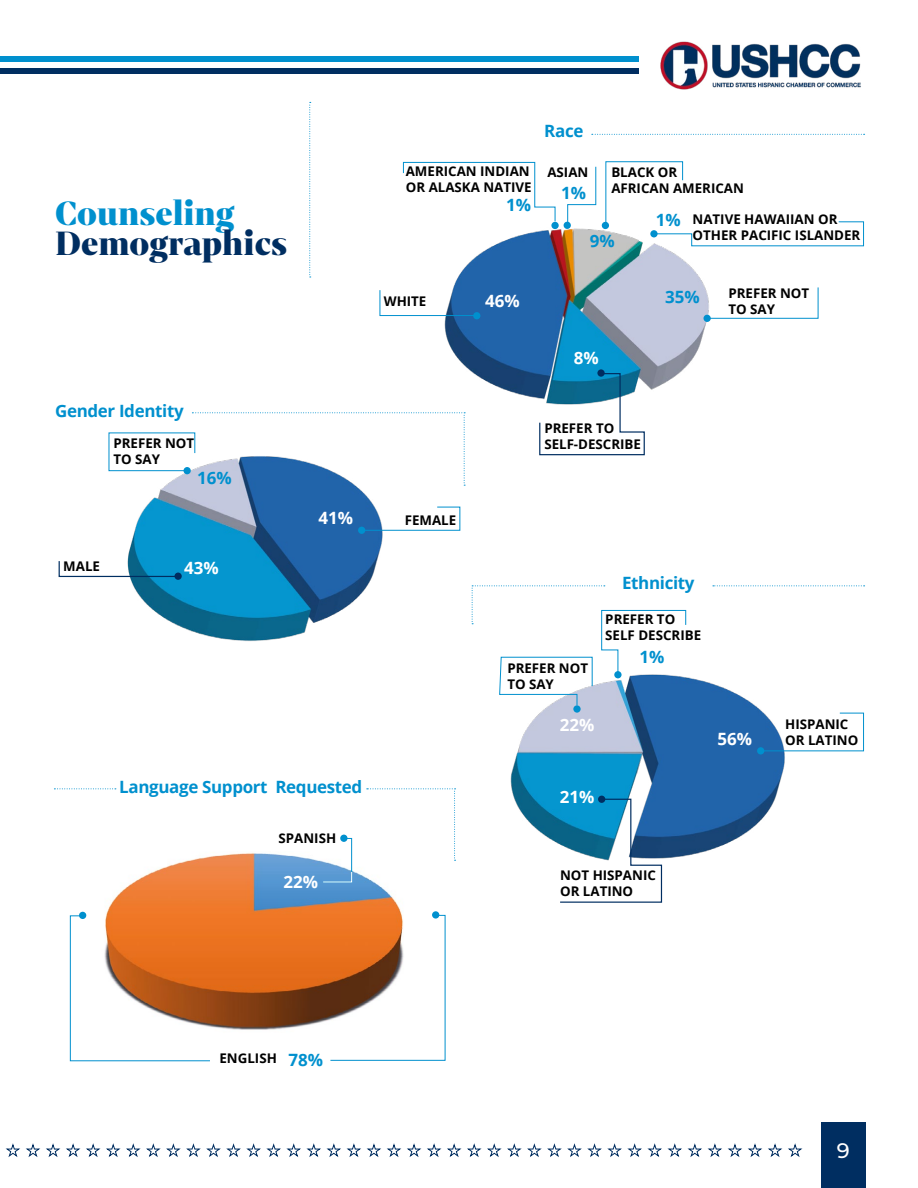
<style>
.page{position:relative;width:918px;height:1188px;background:#fff}
.page>*{position:absolute;margin:0;border:0;box-sizing:border-box;transform-origin:0 0}
.t1{font:900 36px "Mixta Didone Alt";color:#002e61}
.t2{font:900 36px "Mixta Didone Alt";color:#0090ce}
.t3{font:500 21px "Montserrat Alternates";color:#fff}
.t4{font:700 16.95px "Open Sans";letter-spacing:-.02em;color:#0090ce}
.t5{font:700 16.95px "Open Sans";color:#fff}
.t6{font:700 13.35px/16px "Open Sans";color:#000}
.s1{font-size:16.95px;color:#0090ce}
</style>
<div class="page">
<div style="left:821px;top:1123px;width:45px;height:65px;background:#002e61"></div>
<svg style="left:7px;top:1144px;width:12px;height:12px"></svg>
<svg style="left:27px;top:1144px;width:12px;height:12px"></svg>
<svg style="left:47px;top:1144px;width:12px;height:12px"></svg>
<svg style="left:67px;top:1144px;width:13px;height:12px"></svg>
<svg style="left:87px;top:1144px;width:13px;height:12px"></svg>
<svg style="left:107px;top:1144px;width:13px;height:12px"></svg>
<svg style="left:127px;top:1144px;width:13px;height:12px"></svg>
<svg style="left:147px;top:1144px;width:13px;height:12px"></svg>
<svg style="left:167px;top:1144px;width:13px;height:12px"></svg>
<svg style="left:187px;top:1144px;width:13px;height:12px"></svg>
<svg style="left:207px;top:1144px;width:13px;height:12px"></svg>
<svg style="left:227px;top:1144px;width:13px;height:12px"></svg>
<svg style="left:247px;top:1144px;width:13px;height:12px"></svg>
<svg style="left:267px;top:1144px;width:13px;height:12px"></svg>
<svg style="left:287px;top:1144px;width:13px;height:12px"></svg>
<svg style="left:307px;top:1144px;width:13px;height:12px"></svg>
<svg style="left:327px;top:1144px;width:13px;height:12px"></svg>
<svg style="left:347px;top:1144px;width:13px;height:12px"></svg>
<svg style="left:368px;top:1144px;width:12px;height:12px"></svg>
<svg style="left:388px;top:1144px;width:12px;height:12px"></svg>
<svg style="left:408px;top:1144px;width:12px;height:12px"></svg>
<svg style="left:428px;top:1144px;width:13px;height:12px"></svg>
<svg style="left:448px;top:1144px;width:13px;height:12px"></svg>
<svg style="left:468px;top:1144px;width:13px;height:12px"></svg>
<svg style="left:488px;top:1144px;width:13px;height:12px"></svg>
<svg style="left:508px;top:1144px;width:13px;height:12px"></svg>
<svg style="left:528px;top:1144px;width:13px;height:12px"></svg>
<svg style="left:548px;top:1144px;width:13px;height:12px"></svg>
<svg style="left:568px;top:1144px;width:13px;height:12px"></svg>
<svg style="left:588px;top:1144px;width:13px;height:12px"></svg>
<svg style="left:608px;top:1144px;width:13px;height:12px"></svg>
<svg style="left:628px;top:1144px;width:13px;height:12px"></svg>
<svg style="left:648px;top:1144px;width:13px;height:12px"></svg>
<svg style="left:668px;top:1144px;width:13px;height:12px"></svg>
<svg style="left:688px;top:1144px;width:13px;height:12px"></svg>
<svg style="left:708px;top:1144px;width:13px;height:12px"></svg>
<svg style="left:729px;top:1144px;width:12px;height:12px"></svg>
<svg style="left:749px;top:1144px;width:12px;height:12px"></svg>
<svg style="left:769px;top:1144px;width:12px;height:12px"></svg>
<svg style="left:789px;top:1144px;width:13px;height:12px"></svg>
<div style="left:0;top:56px;width:639px;height:6px;background:#0090ce"></div>
<div style="left:0;top:68px;width:639px;height:5px;background:#002e61"></div>
<img style="left:660px;top:41px;width:201px;height:49px">
<img style="left:432px;top:222px;width:279px;height:177px">
<svg style="left:703px;top:314px;width:8px;height:8px"></svg>
<svg style="left:706px;top:287px;width:113px;height:32px"></svg>
<div style="left:601px;top:222px;width:8px;height:7px;background:#0090ce;border-radius:3px"></div>
<svg style="left:605px;top:161px;width:259px;height:86px"></svg>
<div style="left:650px;top:230px;width:8px;height:7px;background:#0090ce;border-radius:50%"></div>
<svg style="left:567px;top:166px;width:30px;height:60px"></svg>
<div style="left:563px;top:221px;width:8px;height:8px;background:#0090ce;border-radius:3px"></div>
<div style="left:551px;top:222px;width:8px;height:7px;background:#0090ce;border-radius:3px"></div>
<svg style="left:403px;top:162px;width:153px;height:60px"></svg>
<svg style="left:379px;top:289px;width:101px;height:27px"></svg>
<div style="left:473px;top:312px;width:7px;height:7px;background:#0090ce;border-radius:50%"></div>
<svg style="left:539px;top:372px;width:106px;height:84px"></svg>
<div style="left:597px;top:369px;width:8px;height:8px;background:#002e61;border-radius:50%"></div>
<img style="left:127px;top:486px;width:256px;height:155px">
<svg style="left:174px;top:573px;width:8px;height:7px"></svg>
<svg style="left:58px;top:560px;width:122px;height:18px"></svg>
<svg style="left:361px;top:506px;width:100px;height:25px"></svg>
<div style="left:358px;top:527px;width:7px;height:7px;background:#0090ce;border-radius:50%"></div>
<img style="left:79px;top:853px;width:355px;height:177px">
<div style="left:340px;top:835px;width:8px;height:7px;background:#0090ce;border-radius:50%"></div>
<svg style="left:69px;top:915px;width:142px;height:147px"></svg>
<svg style="left:330px;top:914px;width:116px;height:147px"></svg>
<div style="left:432px;top:911px;width:7px;height:8px;background:#0090ce;border-radius:50%"></div>
<div style="left:79px;top:912px;width:7px;height:7px;background:#0090ce;border-radius:50%"></div>
<svg style="left:322px;top:838px;width:31px;height:45px"></svg>
<img style="left:510px;top:677px;width:275px;height:182px">
<div style="left:598px;top:796px;width:7px;height:7px;background:#002e61;border-radius:50%"></div>
<svg style="left:760px;top:712px;width:104px;height:40px"></svg>
<div style="left:757px;top:747px;width:7px;height:8px;background:#0090ce;border-radius:50%"></div>
<div style="left:573px;top:705px;width:8px;height:8px;background:#0090ce;border-radius:50%"></div>
<svg style="left:559px;top:798px;width:104px;height:105px"></svg>
<svg style="left:592px;top:134px;width:273px;height:1px"></svg>
<svg style="left:108px;top:412px;width:357px;height:74px"></svg>
<svg style="left:713px;top:585px;width:152px;height:1px"></svg>
<svg style="left:472px;top:585px;width:215px;height:121px"></svg>
<svg style="left:367px;top:788px;width:89px;height:73px"></svg>
<svg style="left:54px;top:788px;width:62px;height:1px"></svg>
<svg style="left:309px;top:102px;width:2px;height:176px"></svg>
<h1 class="t2" style="left:55px;top:192px;width:181px">Counseling</h1>
<h1 class="t1" style="left:55px;top:222px;width:234px">Demographics</h1>
<p class="t4" style="left:55px;top:399px;width:130px">Gender Identity</p>
<p class="t6" style="left:113px;top:435px;width:82px">PREFER NOT<br>TO SAY</p>
<p class="t6" style="left:63px;top:558px;width:38px">MALE</p>
<p class="t4" style="left:197px;top:466px;width:36px">16%</p>
<p class="t5" style="left:184px;top:556px;width:36px">43%</p>
<p class="t5" style="left:318px;top:506px;width:36px">41%</p>
<p class="t4" style="left:119px;top:775px;width:245px">Language Support Requested</p>
<p class="t6" style="left:279px;top:830px;width:59px">SPANISH</p>
<p class="t5" style="left:284px;top:870px;width:36px">22%</p>
<p class="t6" style="left:406px;top:163px;width:127px">AMERICAN INDIAN<br>OR ALASKA NATIVE</p>
<p class="t4" style="left:506px;top:192px;width:26px">1%</p>
<p class="t4" style="left:544px;top:119px;width:41px">Race</p>
<p class="t6" style="left:547px;top:164px;width:42px">ASIAN</p>
<p class="t4" style="left:561px;top:181px;width:26px">1%</p>
<p class="t6" style="left:611px;top:164px;width:134px">BLACK OR<br>AFRICAN AMERICAN</p>
<p class="t4" style="left:590px;top:229px;width:26px">9%</p>
<p class="t4" style="left:656px;top:208px;width:26px">1%</p>
<p class="t6" style="left:693px;top:211px;width:169px">NATIVE HAWAIIAN OR<br>OTHER PACIFIC ISLANDER</p>
<p class="t6" style="left:384px;top:293px;width:44px">WHITE</p>
<p class="t5" style="left:485px;top:289px;width:36px">46%</p>
<p class="t5" style="left:574px;top:345px;width:26px">8%</p>
<p class="t4" style="left:665px;top:285px;width:36px">35%</p>
<p class="t6" style="left:728px;top:284px;width:82px">PREFER NOT<br>TO SAY</p>
<p class="t6" style="left:544px;top:420px;width:98px">PREFER TO<br>SELF-DESCRIBE</p>
<p class="t6" style="left:405px;top:511px;width:53px">FEMALE</p>
<p class="t4" style="left:622px;top:570px;width:74px">Ethnicity</p>
<p class="t6" style="left:605px;top:611px;width:97px">PREFER TO<br>SELF DESCRIBE</p>
<p class="t6" style="left:507px;top:659px;width:82px">PREFER NOT<br>TO SAY</p>
<p class="t5" style="left:560px;top:713px;width:36px">22%</p>
<p class="t5" style="left:560px;top:785px;width:36px">21%</p>
<p class="t4" style="left:640px;top:645px;width:26px">1%</p>
<p class="t6" style="left:560px;top:867px;width:97px">NOT HISPANIC<br>OR LATINO</p>
<p class="t5" style="left:717px;top:727px;width:36px">56%</p>
<p class="t6" style="left:785px;top:716px;width:75px">HISPANIC<br>OR LATINO</p>
<p class="t6" style="left:219px;top:1050px;width:105px">ENGLISH <span class="s1">78%</span></p>
<h2 class="t3" style="left:837px;top:1136px;width:14px">9</h2>
</div>
